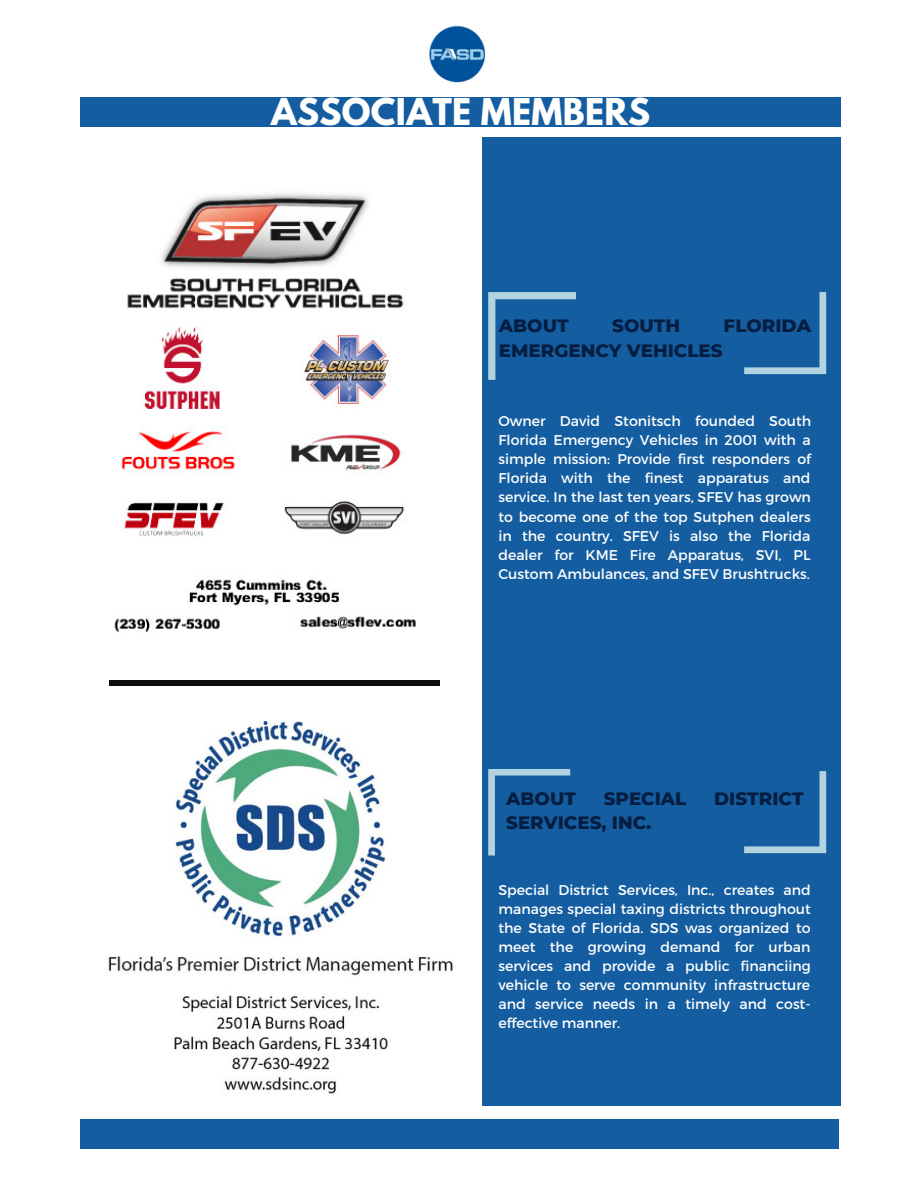
<style>
.page{position:relative;width:918px;height:1188px;background:#fff}
.page>*{position:absolute;margin:0;border:0;box-sizing:border-box;transform-origin:0 0}
.t1{font:700 32.85px "League Spartan";letter-spacing:.01em;color:#fff}
.t2{font:800 18.3px "Montserrat";color:#051d40}
.t3{font:14.1px/19.2px "Montserrat";color:#fff;text-align:justify}
</style>
<div class="page">
<div style="left:80px;top:97px;width:761px;height:30px;background:#145da0"></div>
<img style="left:429px;top:25px;width:57px;height:58px">
<div style="left:81px;top:1119px;width:758px;height:29px;background:#145da0"></div>
<div style="left:482px;top:138px;width:359px;height:967px;background:#145da0"></div>
<div style="left:110px;top:680px;width:329px;height:6px;background:#0c0e0c"></div>
<img style="left:108px;top:722px;width:345px;height:372px">
<svg style="left:488px;top:292px;width:88px;height:88px"></svg>
<svg style="left:488px;top:769px;width:82px;height:86px"></svg>
<svg style="left:744px;top:292px;width:82px;height:82px"></svg>
<svg style="left:744px;top:771px;width:82px;height:82px"></svg>
<img style="left:114px;top:193px;width:302px;height:439px">
<p class="t1" style="left:271px;top:96px;width:381px">ASSOCIATE MEMBERS</p>
<p class="t2" style="left:499px;top:315px;width:71px">ABOUT</p>
<p class="t2" style="left:612px;top:315px;width:69px">SOUTH</p>
<p class="t2" style="left:724px;top:315px;width:89px">FLORIDA</p>
<p class="t2" style="left:499px;top:339px;width:225px">EMERGENCY VEHICLES</p>
<p class="t3" style="left:498px;top:411px;width:314px">Owner David Stonitsch founded South Florida Emergency Vehicles in 2001 with a simple mission: Provide first responders of Florida with the finest apparatus and service. In the last ten years, SFEV has grown to become one of the top Sutphen dealers in the country. SFEV is also the Florida dealer for KME Fire Apparatus, SVI, PL Custom Ambulances, and SFEV Brushtrucks.</p>
<p class="t2" style="left:506px;top:787px;width:71px">ABOUT</p>
<p class="t2" style="left:604px;top:787px;width:84px">SPECIAL</p>
<p class="t2" style="left:714px;top:787px;width:91px">DISTRICT</p>
<p class="t2" style="left:506px;top:812px;width:147px">SERVICES, INC.</p>
<p class="t3" style="left:498px;top:879px;width:314px">Special District Services, Inc., creates and manages special taxing districts throughout the State of Florida. SDS was organized to meet the growing demand for urban services and provide a public financiing vehicle to serve community infrastructure and service needs in a timely and cost&shy;effective manner.</p>
</div>
